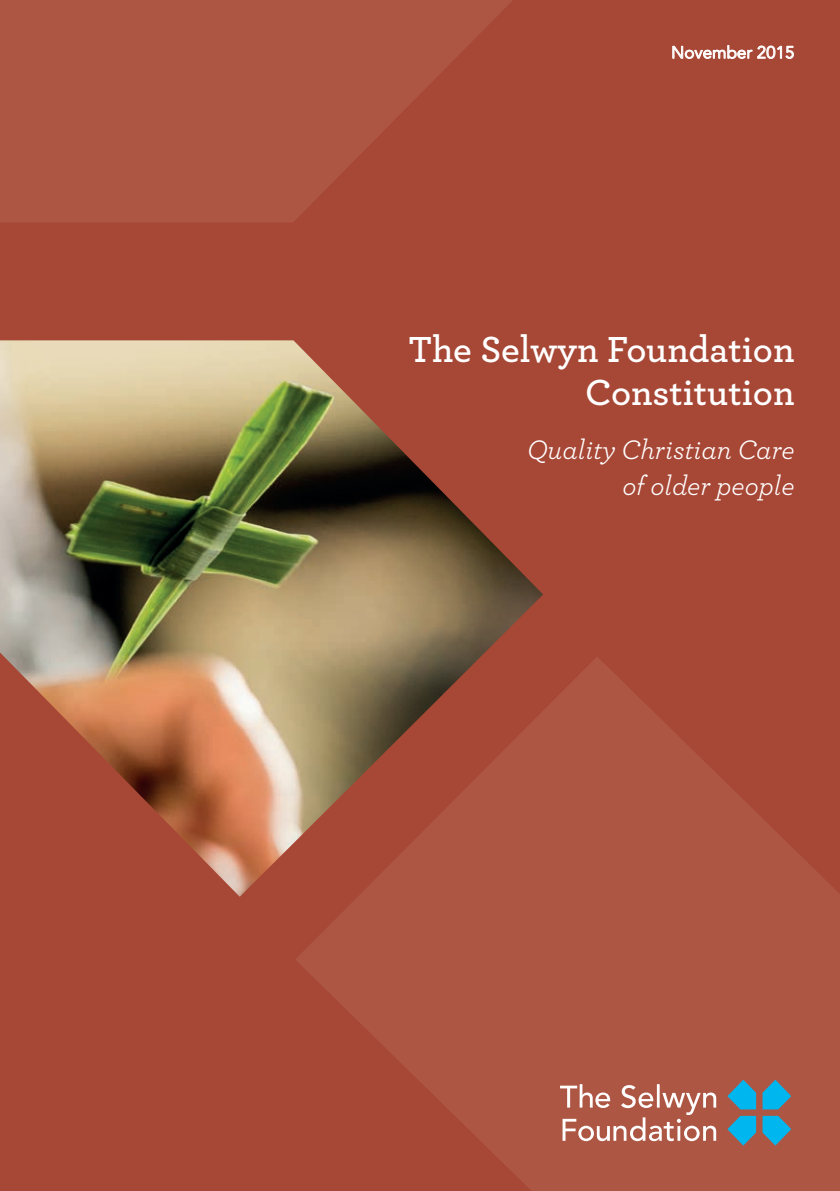
<style>
.page{position:relative;width:840px;height:1191px;background:#fff}
.page>*{position:absolute;margin:0;border:0;box-sizing:border-box;transform-origin:0 0}
.t1{font:600 38px/42.8px "Archer";color:#fff;text-align:right}
.t2{font:italic 28px/35.8px "Archer";color:#fff;text-align:right}
.t3{font:17px "Avenir";color:#fff}
</style>
<div class="page">
<div style="left:0;top:0;width:839px;height:1191px;background:#a74736"></div>
<svg style="left:296px;top:657px;width:543px;height:534px;fill:#ad5643"></svg>
<img style="left:0;top:340px;width:543px;height:556px">
<svg style="left:0;top:0;width:512px;height:222px;fill:#ad5643"></svg>
<svg style="left:559px;top:1052px;width:231px;height:93px"></svg>
<svg style="left:672px;top:45px;width:122px;height:14px"></svg>
<p class="t3" style="left:670px;top:43px;width:125px">November 2015</p>
<h1 class="t1" style="left:408px;top:326px;width:387px">The Selwyn Foundation<br>Constitution</h1>
<p class="t2" style="left:526px;top:430px;width:269px">Quality Christian Care of older people</p>
</div>
